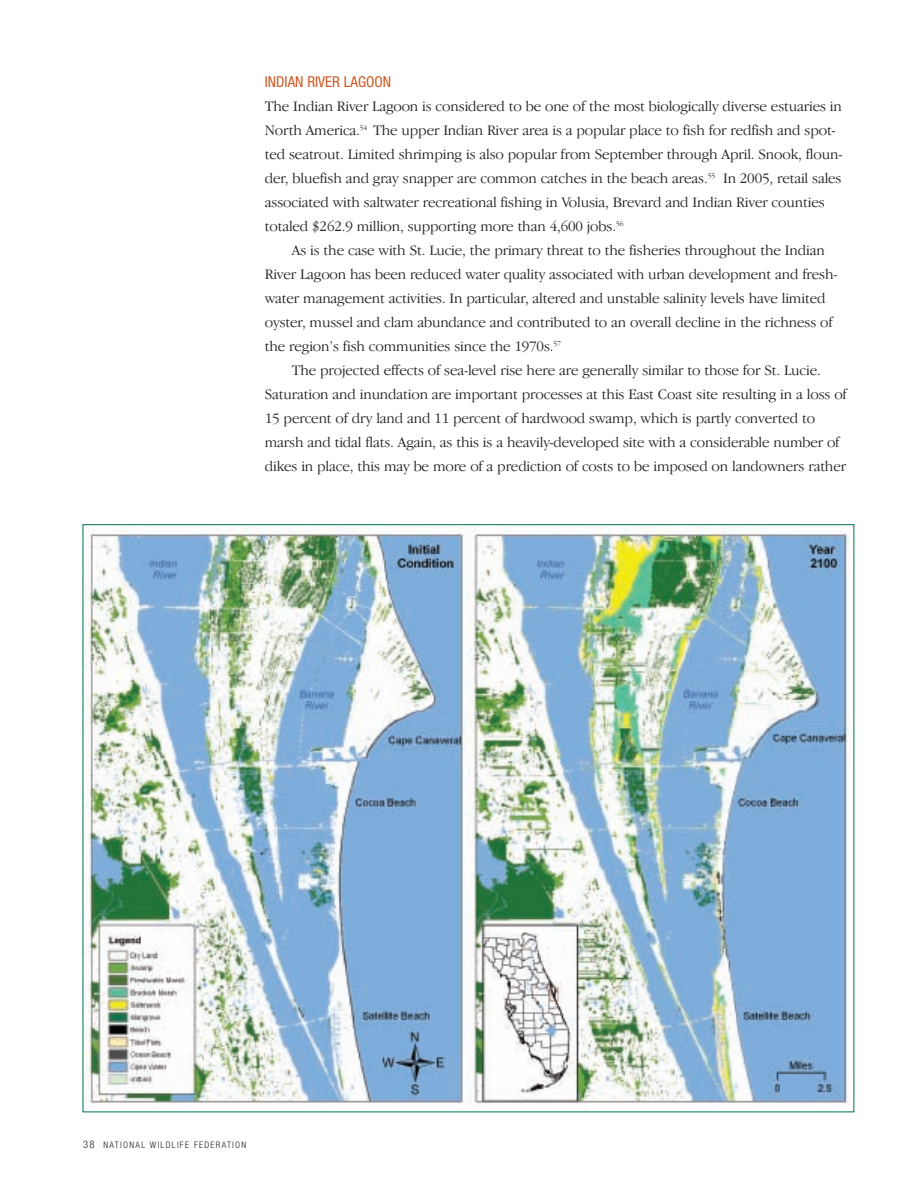
<style>
.page{position:relative;width:918px;height:1188px;background:#fff}
.page>*{position:absolute;margin:0;border:0;box-sizing:border-box;transform-origin:0 0}
.t1{font:300 15px/24px "Garamond IT Cby BT";letter-spacing:-.01em;color:#231f20}
.t2{font:condensed 15px "Helvetica Neue";color:#cc5a27}
.t3{font:300 condensed 9px "Helvetica Neue";letter-spacing:.145em;color:#231f20}
.s1{font-size:10.5px}
</style>
<div class="page">
<img style="left:85px;top:526px;width:767px;height:584px">
<p class="t2" style="left:265px;top:76px;width:128px">INDIAN RIVER LAGOON</p>
<p class="t1" style="left:265px;top:95px;width:579px">The Indian River Lagoon is considered to be one of the most biologically diverse estuaries in North America.<sup>54</sup> The upper Indian River area is a popular place to fish for redfish and spot&shy;ted seatrout. Limited shrimping is also popular from September through April. Snook, floun&shy;der, bluefish and gray snapper are common catches in the beach areas.<sup>55</sup> In 2005, retail sales associated with saltwater recreational fishing in Volusia, Brevard and Indian River counties totaled $262.9 million, supporting more than 4,600 jobs.<sup>56</sup></p>
<p class="t1" style="left:265px;top:239px;width:574px;text-indent:27px">As is the case with St. Lucie, the primary threat to the fisheries throughout the Indian River Lagoon has been reduced water quality associated with urban development and fresh&shy;water management activities. In particular, altered and unstable salinity levels have limited oyster, mussel and clam abundance and contributed to an overall decline in the richness of the region’s fish communities since the 1970s.<sup>57</sup></p>
<p class="t1" style="left:265px;top:359px;width:583px;text-indent:27px">The projected effects of sea-level rise here are generally similar to those for St. Lucie.<br>Saturation and inundation are important processes at this East Coast site resulting in a loss of 15 percent of dry land and 11 percent of hardwood swamp, which is partly converted to marsh and tidal flats. Again, as this is a heavily-developed site with a considerable number of dikes in place, this may be more of a prediction of costs to be imposed on landowners rather</p>
<p class="t3" style="left:83px;top:1141px;width:165px"><span class="s1">38</span> NATIONAL WILDLIFE FEDERATION</p>
</div>
